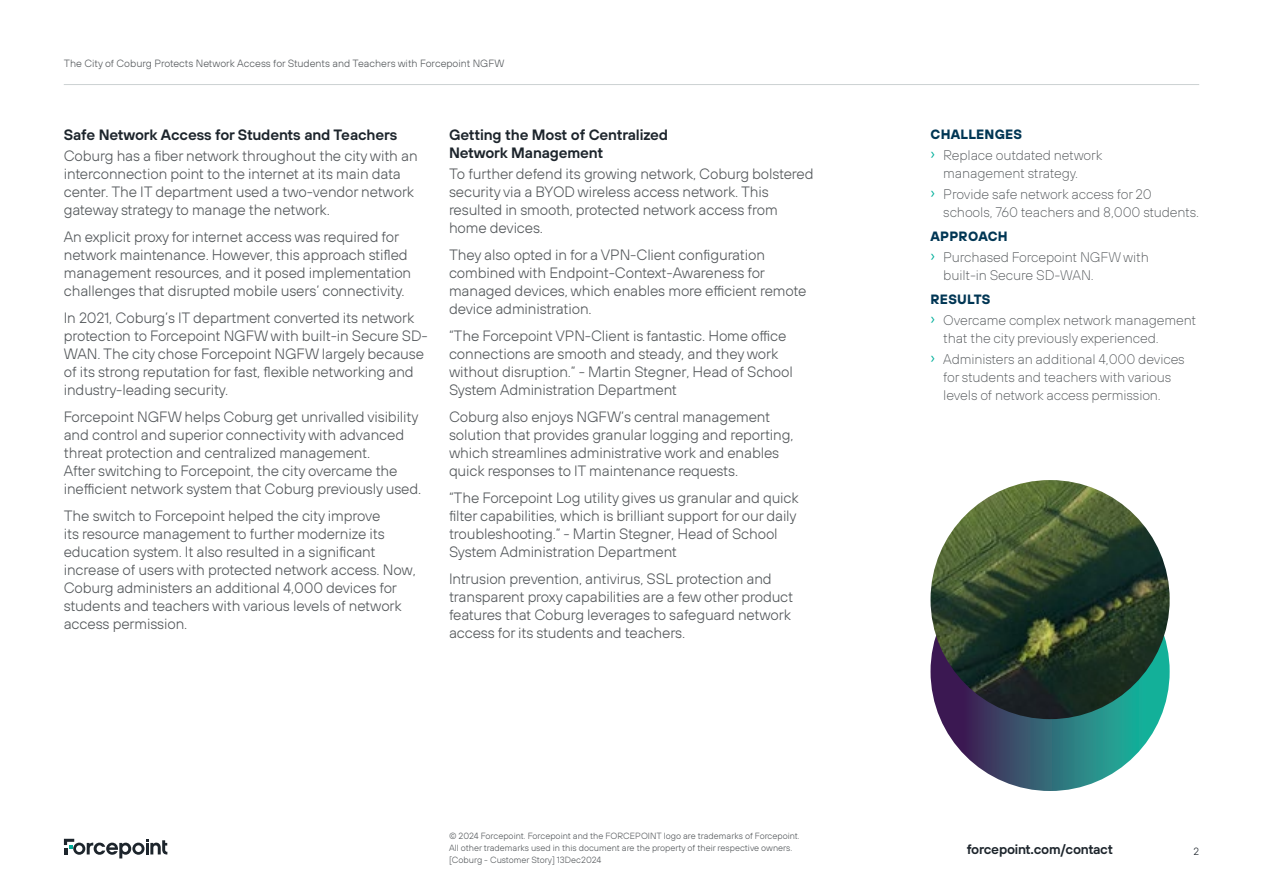
<style>
.page{position:relative;width:1263px;height:893px;background:#fff}
.page>*{position:absolute;margin:0;border:0;box-sizing:border-box;transform-origin:0 0}
.t1{font:300 15px/18px "FP Sans";letter-spacing:-.01em;color:#53575a}
.t2{font:600 15px/18px "FP Sans";letter-spacing:-.01em;color:#1d252c}
.t3{font:200 13.8px/18px "FP Sans";letter-spacing:-.01em;color:#53575a}
.t4{font:700 13.5px "FP Sans";letter-spacing:.02em;color:#003654}
.t5{font:600 13.5px "FP Sans";letter-spacing:-.02em;color:#1d252c}
.t6{font:300 10.5px "FP Sans";color:#53575a}
.t7{font:300 10.5px "FP Sans";color:#1d252c}
.t8{font:300 9px/12px "FP Sans";color:#53575a}
.s1{font-weight:400;font-size:15px;color:#00af9a}
</style>
<div class="page">
<svg style="left:64px;top:839px;width:103px;height:19px"></svg>
<hr style="left:64px;top:84px;width:1135px;height:1px;background:#ccd2d3">
<svg style="left:930px;top:552px;width:240px;height:239px;background:#306a78"></svg>
<img style="left:930px;top:480px;width:240px;height:239px;border-radius:120px">
<p class="t6" style="left:64px;top:56px;width:442px">The City of Coburg Protects Network Access for Students and Teachers with Forcepoint NGFW</p>
<p class="t2" style="left:64px;top:125px;width:335px">Safe Network Access for Students and Teachers</p>
<p class="t1" style="left:64px;top:146px;width:355px">Coburg has a fiber network throughout the city with an interconnection point to the internet at its main data center. The IT department used a two-vendor network gateway strategy to manage the network.</p>
<p class="t1" style="left:64px;top:227px;width:349px">An explicit proxy for internet access was required for network maintenance. However, this approach stifled management resources, and it posed implementation challenges that disrupted mobile users’ connectivity.</p>
<p class="t1" style="left:64px;top:308px;width:366px">In 2021, Coburg’s IT department converted its network protection to Forcepoint NGFW with built-in Secure SD-WAN. The city chose Forcepoint NGFW largely because of its strong reputation for fast, flexible networking and industry-leading security.</p>
<p class="t1" style="left:64px;top:407px;width:359px">Forcepoint NGFW helps Coburg get unrivalled visibility and control and superior connectivity with advanced threat protection and centralized management.<br>After switching to Forcepoint, the city overcame the inefficient network system that Coburg previously used.</p>
<p class="t1" style="left:64px;top:506px;width:354px">The switch to Forcepoint helped the city improve<br>its resource management to further modernize its education system. It also resulted in a significant increase of users with protected network access. Now, Coburg administers an additional 4,000 devices for students and teachers with various levels of network access permission.</p>
<p class="t2" style="left:449px;top:125px;width:221px">Getting the Most of Centralized<br>Network Management</p>
<p class="t1" style="left:449px;top:164px;width:366px">To further defend its growing network, Coburg bolstered security via a BYOD wireless access network. This resulted in smooth, protected network access from home devices.</p>
<p class="t1" style="left:449px;top:245px;width:359px">They also opted in for a VPN-Client configuration combined with Endpoint-Context-Awareness for managed devices, which enables more efficient remote device administration.</p>
<p class="t1" style="left:449px;top:326px;width:345px">“The Forcepoint VPN-Client is fantastic. Home office connections are smooth and steady, and they work without disruption.” - Martin Stegner, Head of School System Administration Department</p>
<p class="t1" style="left:449px;top:407px;width:346px">Coburg also enjoys NGFW’s central management solution that provides granular logging and reporting, which streamlines administrative work and enables quick responses to IT maintenance requests.</p>
<p class="t1" style="left:449px;top:488px;width:351px">“The Forcepoint Log utility gives us granular and quick filter capabilities, which is brilliant support for our daily troubleshooting.” - Martin Stegner, Head of School System Administration Department</p>
<p class="t1" style="left:449px;top:569px;width:346px">Intrusion prevention, antivirus, SSL protection and transparent proxy capabilities are a few other product features that Coburg leverages to safeguard network access for its students and teachers.</p>
<p class="t8" style="left:449px;top:829px;width:352px">© 2024 Forcepoint. Forcepoint and the FORCEPOINT logo are trademarks of Forcepoint.<br>All other trademarks used in this document are the property of their respective owners. [Coburg - Customer Story] 13Dec2024</p>
<p class="t4" style="left:930px;top:125px;width:93px">CHALLENGES</p>
<p class="t3" style="left:943px;top:145px;width:161px;text-indent:-13px"><span class="s1">›</span> Replace outdated network management strategy.</p>
<p class="t3" style="left:943px;top:184px;width:257px;text-indent:-13px"><span class="s1">›</span> Provide safe network access for 20 schools, 760 teachers and 8,000 students.</p>
<p class="t4" style="left:930px;top:227px;width:79px">APPROACH</p>
<p class="t3" style="left:943px;top:247px;width:207px;text-indent:-13px"><span class="s1">›</span> Purchased Forcepoint NGFW with built-in Secure SD-WAN.</p>
<p class="t4" style="left:930px;top:290px;width:61px">RESULTS</p>
<p class="t3" style="left:943px;top:310px;width:254px;text-indent:-13px"><span class="s1">›</span> Overcame complex network management that the city previously experienced.</p>
<p class="t3" style="left:943px;top:349px;width:243px;text-indent:-13px"><span class="s1">›</span> Administers an additional 4,000 devices for students and teachers with various levels of network access permission.</p>
<p class="t5" style="left:967px;top:841px;width:148px">forcepoint.com/contact</p>
<p class="t7" style="left:1193px;top:844px;width:7px">2</p>
</div>
